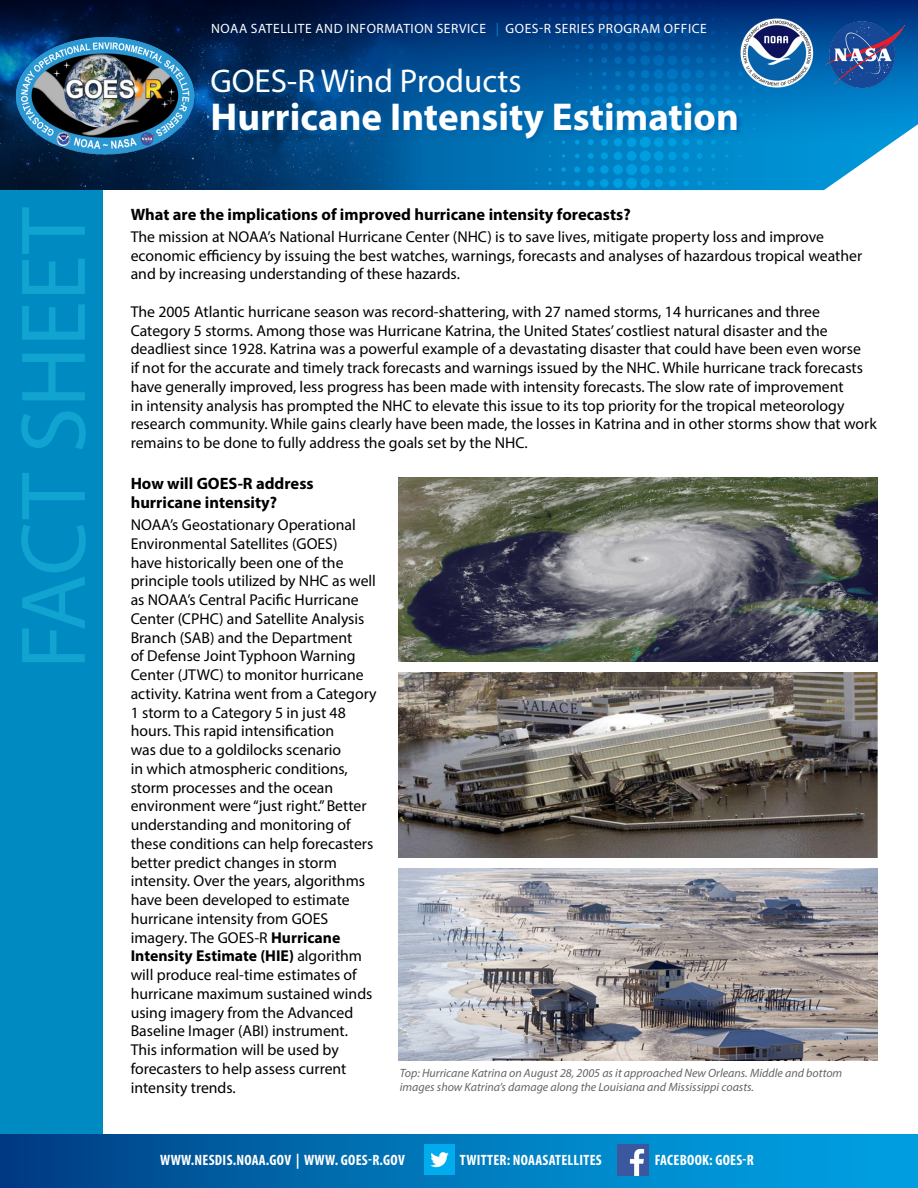
<style>
.page{position:relative;width:918px;height:1188px;background:#fff}
.page>*{position:absolute;margin:0;border:0;box-sizing:border-box;transform-origin:0 0}
.t1{font:93px "Myriad Pro";color:#11a4d0}
.t2{font:700 39px "Myriad Pro";color:#fff}
.t3{font:33px "Myriad Pro";color:#fff}
.t4{font:700 16.5px/18.8px "Myriad Pro";color:#000}
.t5{font:15.75px/18.8px "Myriad Pro";color:#000}
.t6{font:700 condensed 15px "Myriad Pro";letter-spacing:.02em;color:#fff}
.t7{font:13.5px "Myriad Pro";letter-spacing:.04em;color:#fff}
.t8{font:italic 12px/14.4px "Myriad Pro";color:#646567}
.s1{color:#008ac2}
.s2{font-weight:700}
</style>
<div class="page">
<div style="left:0;top:0;width:103px;height:1187px;background:#008ac2"></div>
<div style="left:0;top:1134px;width:918px;height:54px;background:linear-gradient(to right,#004287,#01a9ea)"></div>
<img style="left:618px;top:1145px;width:30px;height:30px">
<img style="left:425px;top:1145px;width:30px;height:29px">
<svg style="left:0;top:0;width:918px;height:190px;background:#084e87"></svg>
<div style="left:210px;top:67px;width:534px;height:79px;background:#0060aa;opacity:.75"></div>
<img style="left:737px;top:15px;width:79px;height:76px">
<img style="left:826px;top:21px;width:79px;height:66px">
<img style="left:15px;top:36px;width:180px;height:118px">
<img style="left:398px;top:477px;width:479px;height:185px">
<img style="left:398px;top:673px;width:479px;height:184px">
<img style="left:399px;top:868px;width:478px;height:193px">
<h1 class="t1" style="left:-4px;top:669px;width:463px;rotate:-90deg">FACT SHEET</h1>
<p class="t7" style="left:211px;top:20px;width:497px">NOAA SATELLITE AND INFORMATION SERVICE <span class="s1">|</span> GOES-R SERIES PROGRAM OFFICE</p>
<h3 class="t3" style="left:211px;top:61px;width:313px">GOES-R Wind Products</h3>
<h2 class="t2" style="left:211px;top:91px;width:530px">Hurricane Intensity Estimation</h2>
<p class="t4" style="left:131px;top:204px;width:502px">What are the implications of improved hurricane intensity forecasts?</p>
<p class="t5" style="left:131px;top:227px;width:733px">The mission at NOAA’s National Hurricane Center (NHC) is to save lives, mitigate property loss and improve economic efficiency by issuing the best watches, warnings, forecasts and analyses of hazardous tropical weather and by increasing understanding of these hazards.</p>
<p class="t5" style="left:131px;top:302px;width:748px">The 2005 Atlantic hurricane season was record-shattering, with 27 named storms, 14 hurricanes and three Category 5 storms. Among those was Hurricane Katrina, the United States’ costliest natural disaster and the deadliest since 1928. Katrina was a powerful example of a devastating disaster that could have been even worse<br>if not for the accurate and timely track forecasts and warnings issued by the NHC. While hurricane track forecasts have generally improved, less progress has been made with intensity forecasts. The slow rate of improvement<br>in intensity analysis has prompted the NHC to elevate this issue to its top priority for the tropical meteorology research community. While gains clearly have been made, the losses in Katrina and in other storms show that work remains to be done to fully address the goals set by the NHC.</p>
<p class="t4" style="left:131px;top:474px;width:184px">How will GOES-R address hurricane intensity?</p>
<p class="t5" style="left:131px;top:515px;width:248px">NOAA’s Geostationary Operational Environmental Satellites (GOES)<br>have historically been one of the principle tools utilized by NHC as well as NOAA’s Central Pacific Hurricane Center (CPHC) and Satellite Analysis Branch (SAB) and the Department<br>of Defense Joint Typhoon Warning Center (JTWC) to monitor hurricane activity. Katrina went from a Category 1 storm to a Category 5 in just 48 hours. This rapid intensification<br>was due to a goldilocks scenario<br>in which atmospheric conditions, storm processes and the ocean environment were “just right.” Better understanding and monitoring of these conditions can help forecasters better predict changes in storm intensity. Over the years, algorithms have been developed to estimate hurricane intensity from GOES imagery. The GOES-R <span class="s2">Hurricane Intensity Estimate (HIE)</span> algorithm will produce real-time estimates of hurricane maximum sustained winds using imagery from the Advanced Baseline Imager (ABI) instrument.<br>This information will be used by forecasters to help assess current intensity trends.</p>
<p class="t8" style="left:400px;top:1066px;width:444px">Top: Hurricane Katrina on August 28, 2005 as it approached New Orleans. Middle and bottom images show Katrina’s damage along the Louisiana and Mississippi coasts.</p>
<p class="t6" style="left:160px;top:1150px;width:246px">WWW.NESDIS.NOAA.GOV | WWW. GOES-R.GOV</p>
<p class="t6" style="left:460px;top:1150px;width:144px">TWITTER: NOAASATELLITES</p>
<p class="t6" style="left:655px;top:1150px;width:101px">FACEBOOK: GOES-R</p>
</div>
